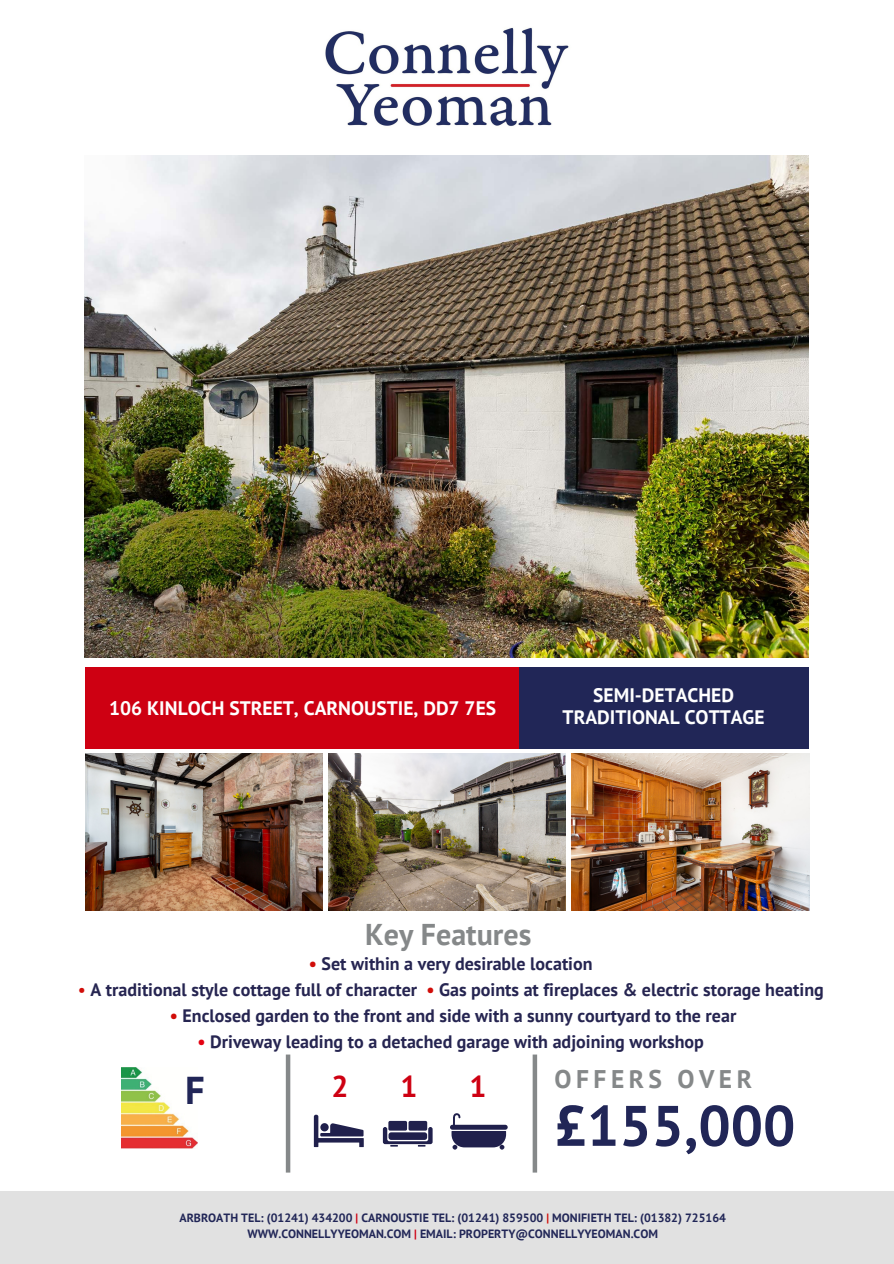
<style>
.page{position:relative;width:894px;height:1264px;background:#fff}
.page>*{position:absolute;margin:0;border:0;box-sizing:border-box;transform-origin:0 0}
.t1{font:700 57px "PT Sans";color:#212657}
.t2{font:700 38.7px "PT Sans";color:#212657}
.t3{font:700 30px "PT Sans";color:#858889}
.t4{font:700 30px "PT Sans";color:#ce0012}
.t5{font:700 25.5px "PT Sans";letter-spacing:.175em;color:#858889}
.t6{font:700 19.5px/22.5px "PT Sans";color:#fff;text-align:center}
.t7{font:700 18px "PT Sans";color:#262551}
.t8{font:700 12px "PT Sans";color:#212657}
.s1{color:#d10d09}
.s2{font-weight:400;color:#d10d09}
.s3{color:#e40212}
.s4{color:#ce0012}
</style>
<div class="page">
<div style="left:0;top:1191px;width:893px;height:72px;background:#e1e1e1"></div>
<div style="left:85px;top:668px;width:434px;height:80px;background:#ce0012"></div>
<div style="left:519px;top:668px;width:289px;height:80px;background:#212657"></div>
<img style="left:121px;top:1067px;width:76px;height:81px">
<svg style="left:286px;top:1054px;width:251px;height:118px"></svg>
<img style="left:85px;top:155px;width:723px;height:502px">
<img style="left:85px;top:753px;width:237px;height:157px">
<img style="left:328px;top:753px;width:237px;height:157px">
<img style="left:571px;top:753px;width:237px;height:157px">
<img style="left:325px;top:27px;width:244px;height:100px">
<p class="t6" style="left:109px;top:696px;width:388px">106 KINLOCH STREET, CARNOUSTIE, DD7 7ES</p>
<p class="t6" style="left:562px;top:683px;width:203px">SEMI-DETACHED<br>TRADITIONAL COTTAGE</p>
<p class="t3" style="left:365px;top:914px;width:168px">Key Features</p>
<p class="t7" style="left:309px;top:952px;width:285px"><span class="s1">•</span> Set within a very desirable location</p>
<p class="t7" style="left:78px;top:977px;width:747px"><span class="s2">•</span> A traditional style cottage full of character <span class="s1">•</span> Gas points at fireplaces &amp; electric storage heating</p>
<p class="t7" style="left:170px;top:1003px;width:568px"><span class="s1">•</span> Enclosed garden to the front and side with a sunny courtyard to the rear</p>
<p class="t7" style="left:197px;top:1029px;width:508px"><span class="s3">•</span> Driveway leading to a detached garage with adjoining workshop</p>
<p class="t4" style="left:331px;top:1066px;width:19px">2</p>
<h1 class="t4" style="left:400px;top:1066px;width:19px">1</h1>
<h4 class="t4" style="left:469px;top:1066px;width:19px">1</h4>
<p class="t5" style="left:554px;top:1062px;width:199px">OFFERS OVER</p>
<p class="t1" style="left:554px;top:1087px;width:242px">£155,000</p>
<p class="t2" style="left:185px;top:1064px;width:21px">F</p>
<p class="t8" style="left:179px;top:1209px;width:548px">ARBROATH TEL: (01241) 434200 <span class="s4">|</span> CARNOUSTIE TEL: (01241) 859500 <span class="s1">|</span> MONIFIETH TEL: (01382) 725164</p>
<p class="t8" style="left:247px;top:1225px;width:412px">WWW.CONNELLYYEOMAN.COM <span class="s4">|</span> EMAIL: PROPERTY@CONNELLYYEOMAN.COM</p>
</div>
